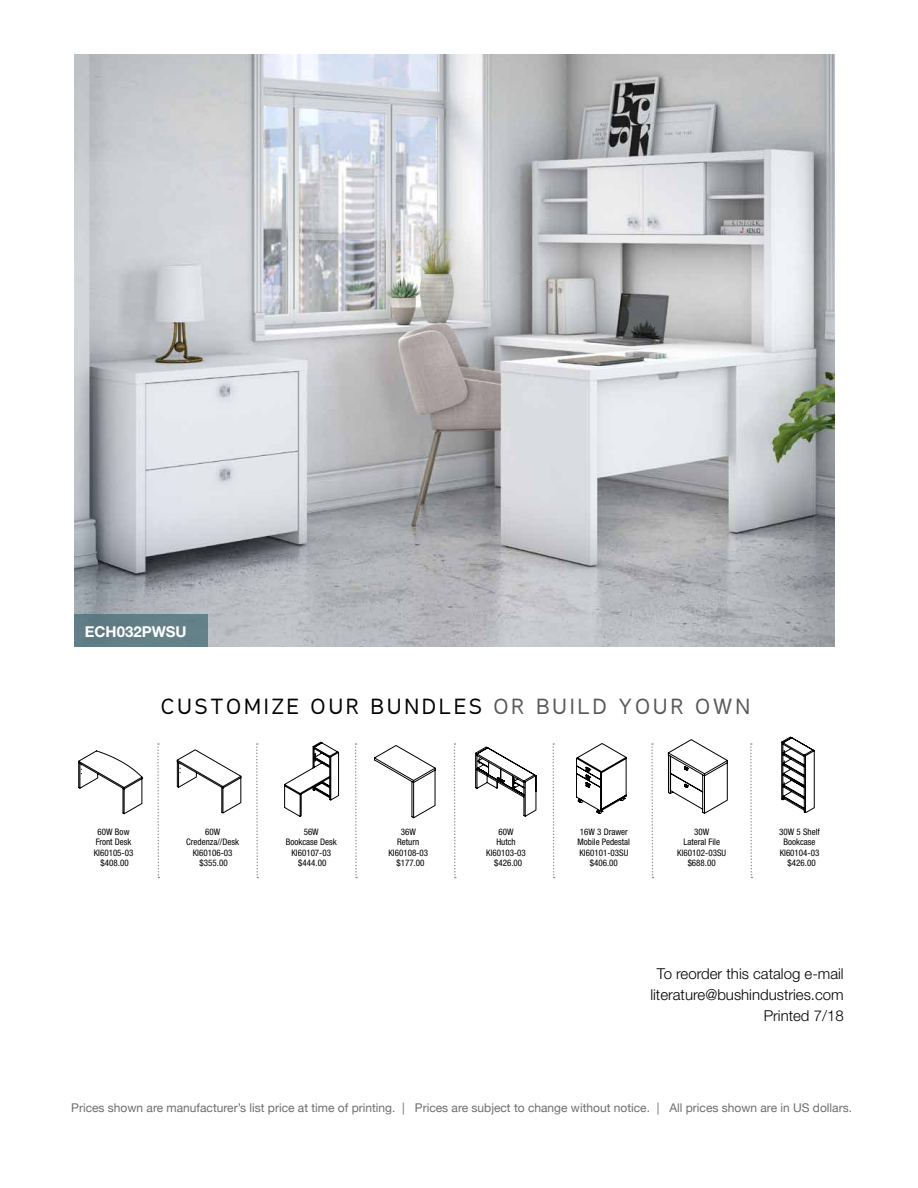
<style>
.page{position:relative;width:918px;height:1188px;background:#fff}
.page>*{position:absolute;margin:0;border:0;box-sizing:border-box;transform-origin:0 0}
.t1{font:21px "Fabrica";letter-spacing:.13em;color:#000}
.t2{font:300 15px/21px "Helvetica Neue";color:#000;text-align:right}
.t3{font:700 15px "Helvetica Neue";color:#fff}
.t4{font:12px "Helvetica Neue";color:#6d6e71}
.t5{font:condensed 9px/10.5px "Helvetica Neue";color:#000;text-align:center}
.s1{color:#58595b}
</style>
<div class="page">
<svg style="left:78px;top:751px;width:64px;height:63px"></svg>
<svg style="left:177px;top:750px;width:64px;height:63px"></svg>
<svg style="left:284px;top:742px;width:55px;height:75px"></svg>
<svg style="left:374px;top:745px;width:61px;height:73px"></svg>
<svg style="left:475px;top:747px;width:61px;height:69px"></svg>
<svg style="left:576px;top:743px;width:50px;height:71px"></svg>
<svg style="left:668px;top:739px;width:60px;height:75px"></svg>
<svg style="left:781px;top:737px;width:34px;height:76px"></svg>
<svg style="left:157px;top:743px;width:3px;height:135px"></svg>
<svg style="left:256px;top:743px;width:3px;height:135px"></svg>
<svg style="left:355px;top:743px;width:3px;height:135px"></svg>
<svg style="left:453px;top:743px;width:3px;height:135px"></svg>
<svg style="left:552px;top:743px;width:3px;height:135px"></svg>
<svg style="left:651px;top:743px;width:3px;height:135px"></svg>
<svg style="left:750px;top:743px;width:3px;height:135px"></svg>
<img style="left:74px;top:54px;width:760px;height:593px">
<div style="left:75px;top:614px;width:133px;height:33px;background:#637f87"></div>
<h2 class="t3" style="left:85px;top:622px;width:103px">ECH032PWSU</h2>
<h1 class="t1" style="left:161px;top:693px;width:591px">CUSTOMIZE OUR BUNDLES <span class="s1">OR BUILD YOUR OWN</span></h1>
<p class="t5" style="left:94px;top:826px;width:41px">60W Bow<br>Front Desk<br>KI60105-03 $408.00</p>
<p class="t5" style="left:186px;top:826px;width:54px">60W<br>Credenza//Desk<br>KI60106-03 $355.00</p>
<p class="t5" style="left:286px;top:826px;width:52px">56W<br>Bookcase Desk<br>KI60107-03 $444.00</p>
<p class="t5" style="left:388px;top:826px;width:41px">36W<br>Return<br>KI60108-03 $177.00</p>
<p class="t5" style="left:486px;top:826px;width:41px">60W<br>Hutch<br>KI60103-03 $426.00</p>
<p class="t5" style="left:578px;top:826px;width:54px">16W 3 Drawer<br>Mobile Pedestal<br>KI60101-03SU $406.00</p>
<p class="t5" style="left:677px;top:826px;width:50px">30W<br>Lateral File<br>KI60102-03SU $688.00</p>
<p class="t5" style="left:779px;top:826px;width:42px">30W 5 Shelf<br>Bookcase<br>KI60104-03 $426.00</p>
<h2 class="t2" style="left:650px;top:962px;width:195px">To reorder this catalog e-mail literature@bushindustries.com<br>Printed 7/18</h2>
<h3 class="t4" style="left:71px;top:1099px;width:782px">Prices shown are manufacturer’s list price at time of printing. | Prices are subject to change without notice. | All prices shown are in US dollars.</h3>
</div>
